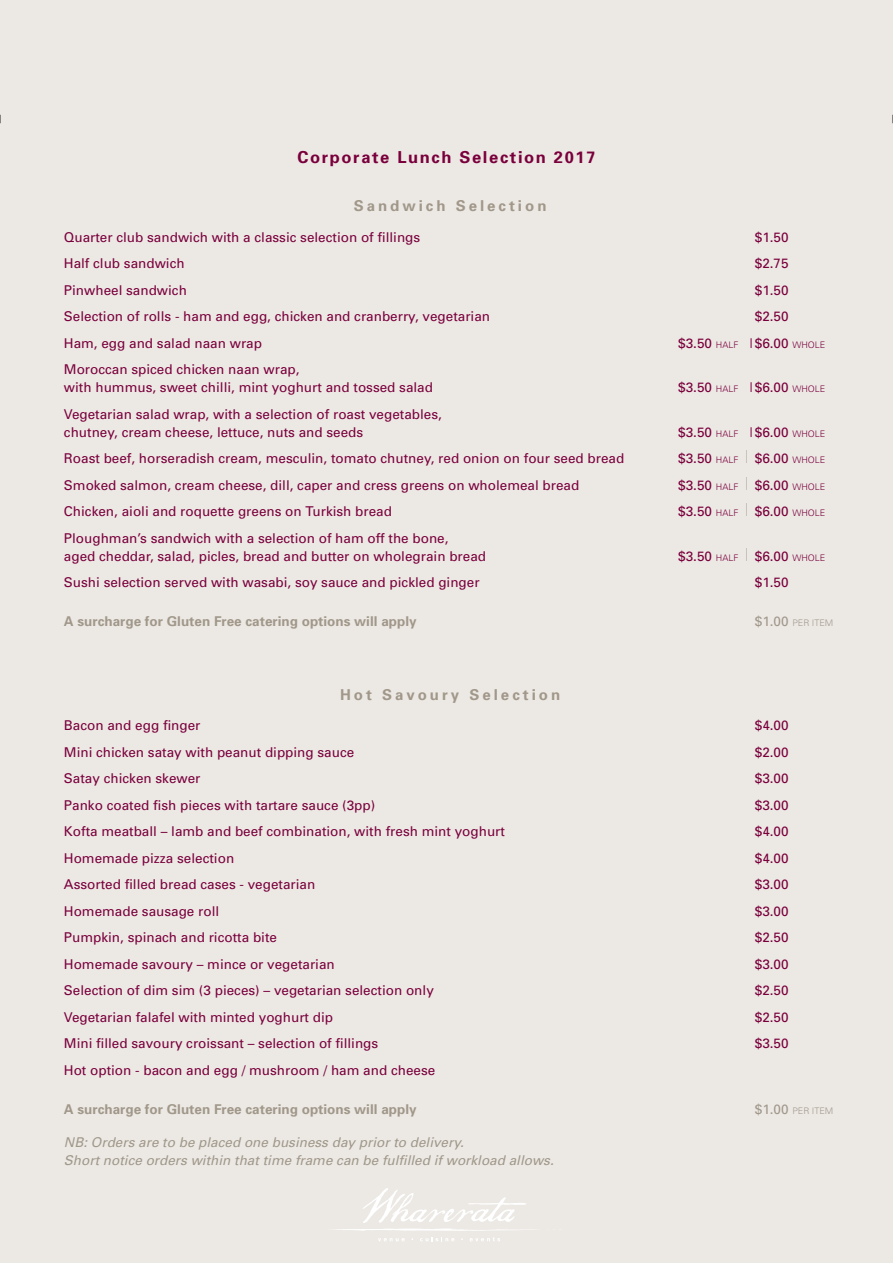
<style>
.page{position:relative;width:893px;height:1263px;background:#ece9e5}
.page>*{position:absolute;margin:0;border:0;box-sizing:border-box;transform-origin:0 0}
.t1{font:700 16.5px "Univers";letter-spacing:.1em;color:#7a003b}
.sub-heading{font:700 15px "Univers";letter-spacing:.2em;color:#a1988a}
.MENU_ITEMS_CENTRED_p{font:13.5px/18px "Univers";color:#7a003b}
.body-text{font:italic 13.5px/18px "Univers";color:#a1988a}
.body-text-2{font:700 13.5px "Univers";color:#a1988a}
.body-text-3{font:300 9px "Univers";color:#a1988a}
.s1{font-weight:300;font-size:9px}
.s2{font-weight:300;font-size:18px;color:#a1988a}
.s3{font-weight:400;font-size:13.5px}
</style>
<div class="page">
<svg style="left:335px;top:1188px;width:198px;height:54px"></svg>
<p class="t1" style="left:297px;top:147px;width:300px">Corporate Lunch Selection 2017</p>
<p class="sub-heading" style="left:354px;top:196px;width:194px">Sandwich Selection</p>
<p class="MENU_ITEMS_CENTRED_p" style="left:64px;top:228px;width:358px">Quarter club sandwich with a classic selection of fillings</p>
<p class="MENU_ITEMS_CENTRED_p" style="left:755px;top:228px;width:35px">$1.50</p>
<p class="MENU_ITEMS_CENTRED_p" style="left:64px;top:254px;width:122px">Half club sandwich</p>
<p class="MENU_ITEMS_CENTRED_p" style="left:755px;top:254px;width:35px">$2.75</p>
<p class="MENU_ITEMS_CENTRED_p" style="left:64px;top:281px;width:125px">Pinwheel sandwich</p>
<p class="MENU_ITEMS_CENTRED_p" style="left:755px;top:281px;width:35px">$1.50</p>
<p class="MENU_ITEMS_CENTRED_p" style="left:64px;top:307px;width:428px">Selection of rolls - ham and egg, chicken and cranberry, vegetarian</p>
<p class="MENU_ITEMS_CENTRED_p" style="left:755px;top:307px;width:35px">$2.50</p>
<p class="MENU_ITEMS_CENTRED_p" style="left:64px;top:334px;width:200px">Ham, egg and salad naan wrap</p>
<p class="MENU_ITEMS_CENTRED_p" style="left:678px;top:334px;width:149px">$3.50 <span class="s1">HALF</span> |$6.00 <span class="s1">WHOLE</span></p>
<p class="MENU_ITEMS_CENTRED_p" style="left:64px;top:360px;width:371px">Moroccan spiced chicken naan wrap,<br>with hummus, sweet chilli, mint yoghurt and tossed salad</p>
<p class="MENU_ITEMS_CENTRED_p" style="left:678px;top:378px;width:149px">$3.50 <span class="s1">HALF</span> |$6.00 <span class="s1">WHOLE</span></p>
<p class="MENU_ITEMS_CENTRED_p" style="left:64px;top:405px;width:379px">Vegetarian salad wrap, with a selection of roast vegetables, chutney, cream cheese, lettuce, nuts and seeds</p>
<p class="MENU_ITEMS_CENTRED_p" style="left:678px;top:423px;width:149px">$3.50 <span class="s1">HALF</span> |$6.00 <span class="s1">WHOLE</span></p>
<p class="MENU_ITEMS_CENTRED_p" style="left:64px;top:449px;width:562px">Roast beef, horseradish cream, mesculin, tomato chutney, red onion on four seed bread</p>
<p class="MENU_ITEMS_CENTRED_p" style="left:678px;top:449px;width:149px">$3.50 <span class="s1">HALF</span> <span class="s2">|</span> $6.00 <span class="s1">WHOLE</span></p>
<p class="MENU_ITEMS_CENTRED_p" style="left:64px;top:476px;width:517px">Smoked salmon, cream cheese, dill, caper and cress greens on wholemeal bread</p>
<p class="MENU_ITEMS_CENTRED_p" style="left:678px;top:476px;width:149px">$3.50 <span class="s1">HALF</span> <span class="s2">|</span> $6.00 <span class="s1">WHOLE</span></p>
<p class="MENU_ITEMS_CENTRED_p" style="left:64px;top:502px;width:330px">Chicken, aioli and roquette greens on Turkish bread</p>
<p class="MENU_ITEMS_CENTRED_p" style="left:678px;top:502px;width:149px">$3.50 <span class="s1">HALF</span> <span class="s2">|</span> $6.00 <span class="s1">WHOLE</span></p>
<p class="MENU_ITEMS_CENTRED_p" style="left:64px;top:529px;width:424px">Ploughman’s sandwich with a selection of ham off the bone,<br>aged cheddar, salad, picles, bread and butter on wholegrain bread</p>
<p class="MENU_ITEMS_CENTRED_p" style="left:678px;top:547px;width:149px">$3.50 <span class="s1">HALF</span> <span class="s2">|</span> $6.00 <span class="s1">WHOLE</span></p>
<p class="MENU_ITEMS_CENTRED_p" style="left:64px;top:573px;width:417px">Sushi selection served with wasabi, soy sauce and pickled ginger</p>
<p class="MENU_ITEMS_CENTRED_p" style="left:755px;top:573px;width:35px">$1.50</p>
<p class="body-text-2" style="left:64px;top:613px;width:354px">A surcharge for Gluten Free catering options will apply</p>
<p class="body-text-3" style="left:755px;top:618px;width:80px"><span class="s3">$1.00</span> PER ITEM</p>
<p class="sub-heading" style="left:340px;top:684px;width:222px">Hot Savoury Selection</p>
<p class="MENU_ITEMS_CENTRED_p" style="left:64px;top:716px;width:138px">Bacon and egg finger</p>
<p class="MENU_ITEMS_CENTRED_p" style="left:755px;top:716px;width:35px">$4.00</p>
<p class="MENU_ITEMS_CENTRED_p" style="left:64px;top:743px;width:292px">Mini chicken satay with peanut dipping sauce</p>
<p class="MENU_ITEMS_CENTRED_p" style="left:755px;top:743px;width:35px">$2.00</p>
<p class="MENU_ITEMS_CENTRED_p" style="left:64px;top:769px;width:138px">Satay chicken skewer</p>
<p class="MENU_ITEMS_CENTRED_p" style="left:755px;top:769px;width:35px">$3.00</p>
<p class="MENU_ITEMS_CENTRED_p" style="left:64px;top:796px;width:313px">Panko coated fish pieces with tartare sauce (3pp)</p>
<p class="MENU_ITEMS_CENTRED_p" style="left:755px;top:796px;width:35px">$3.00</p>
<p class="MENU_ITEMS_CENTRED_p" style="left:64px;top:822px;width:443px">Kofta meatball – lamb and beef combination, with fresh mint yoghurt</p>
<p class="MENU_ITEMS_CENTRED_p" style="left:755px;top:822px;width:35px">$4.00</p>
<p class="MENU_ITEMS_CENTRED_p" style="left:64px;top:849px;width:172px">Homemade pizza selection</p>
<p class="MENU_ITEMS_CENTRED_p" style="left:755px;top:849px;width:35px">$4.00</p>
<p class="MENU_ITEMS_CENTRED_p" style="left:64px;top:875px;width:253px">Assorted filled bread cases - vegetarian</p>
<p class="MENU_ITEMS_CENTRED_p" style="left:755px;top:875px;width:35px">$3.00</p>
<p class="MENU_ITEMS_CENTRED_p" style="left:64px;top:902px;width:157px">Homemade sausage roll</p>
<p class="MENU_ITEMS_CENTRED_p" style="left:755px;top:902px;width:35px">$3.00</p>
<p class="MENU_ITEMS_CENTRED_p" style="left:64px;top:928px;width:215px">Pumpkin, spinach and ricotta bite</p>
<p class="MENU_ITEMS_CENTRED_p" style="left:755px;top:928px;width:35px">$2.50</p>
<p class="MENU_ITEMS_CENTRED_p" style="left:64px;top:955px;width:272px">Homemade savoury – mince or vegetarian</p>
<p class="MENU_ITEMS_CENTRED_p" style="left:755px;top:955px;width:35px">$3.00</p>
<p class="MENU_ITEMS_CENTRED_p" style="left:64px;top:981px;width:371px">Selection of dim sim (3 pieces) – vegetarian selection only</p>
<p class="MENU_ITEMS_CENTRED_p" style="left:755px;top:981px;width:35px">$2.50</p>
<p class="MENU_ITEMS_CENTRED_p" style="left:64px;top:1008px;width:271px">Vegetarian falafel with minted yoghurt dip</p>
<p class="MENU_ITEMS_CENTRED_p" style="left:755px;top:1008px;width:35px">$2.50</p>
<p class="MENU_ITEMS_CENTRED_p" style="left:64px;top:1034px;width:316px">Mini filled savoury croissant – selection of fillings</p>
<p class="MENU_ITEMS_CENTRED_p" style="left:755px;top:1034px;width:35px">$3.50</p>
<p class="MENU_ITEMS_CENTRED_p" style="left:64px;top:1061px;width:373px">Hot option - bacon and egg / mushroom / ham and cheese</p>
<p class="body-text-2" style="left:64px;top:1101px;width:354px">A surcharge for Gluten Free catering options will apply</p>
<p class="body-text-3" style="left:755px;top:1105px;width:80px"><span class="s3">$1.00</span> PER ITEM</p>
<p class="body-text" style="left:64px;top:1133px;width:491px">NB: Orders are to be placed one business day prior to delivery.<br>Short notice orders within that time frame can be fulfilled if workload allows.</p>
</div>
